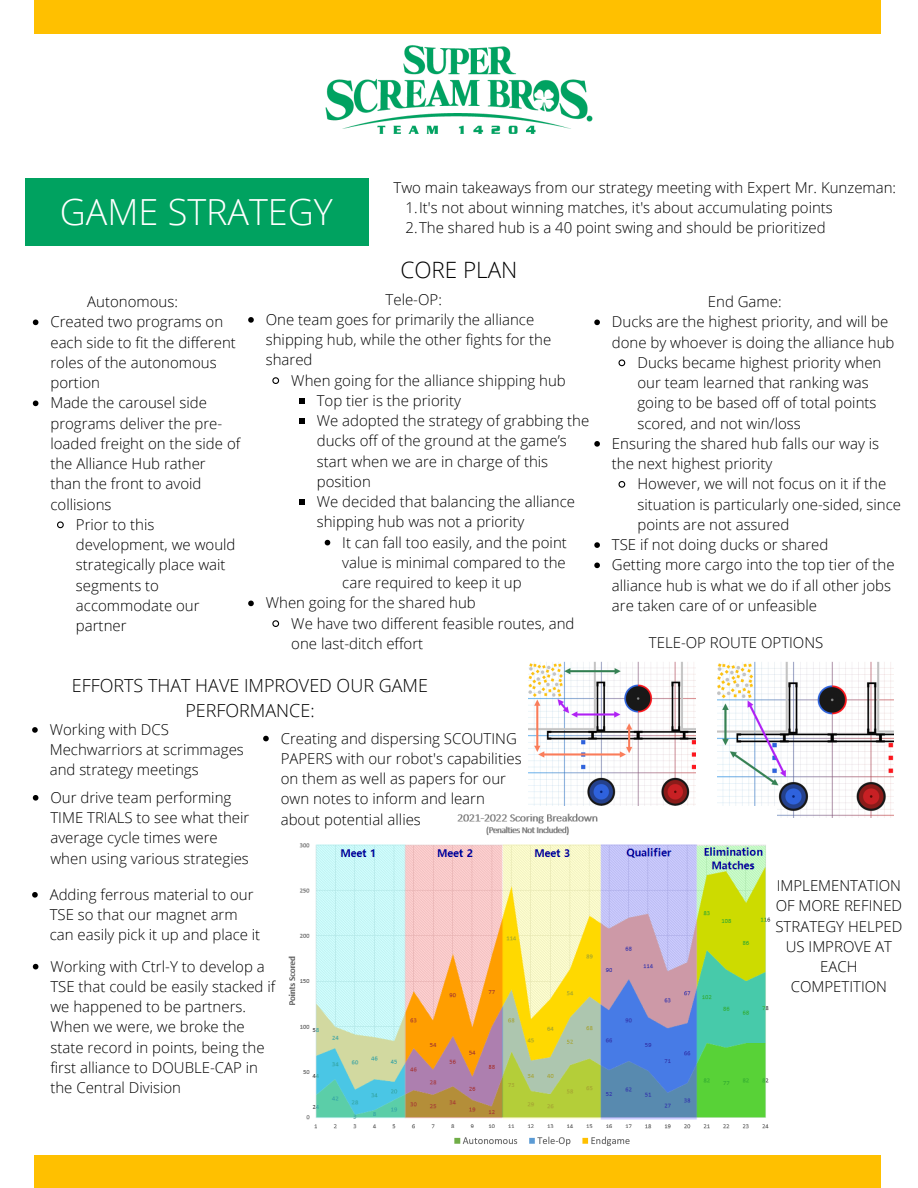
<style>
.page{position:relative;width:918px;height:1188px;background:#fff}
.page>*{position:absolute;margin:0;border:0;box-sizing:border-box;transform-origin:0 0}
.t1{font:300 36px "Open Sans";color:#fff}
.t2{font:300 22.5px "Open Sans";color:#000}
.t3{font:300 18px/24.8px "Open Sans";color:#000;text-align:center}
.t4{font:300 15px/20.2px "Open Sans";color:#000}
</style>
<div class="page">
<div style="left:35px;top:1156px;width:846px;height:32px;background:#ffc000"></div>
<div style="left:35px;top:0;width:846px;height:34px;background:#ffc000"></div>
<img style="left:325px;top:45px;width:268px;height:89px">
<div style="left:25px;top:179px;width:343px;height:66px;background:#00a260"></div>
<img style="left:528px;top:662px;width:168px;height:144px">
<img style="left:718px;top:662px;width:175px;height:156px">
<img style="left:288px;top:806px;width:489px;height:323px">
<img style="left:454px;top:1136px;width:176px;height:10px">
<svg style="left:248px;top:317px;width:6px;height:6px"></svg>
<svg style="left:272px;top:377px;width:8px;height:7px"></svg>
<svg style="left:299px;top:398px;width:5px;height:6px"></svg>
<svg style="left:299px;top:418px;width:5px;height:6px"></svg>
<svg style="left:299px;top:499px;width:5px;height:6px"></svg>
<svg style="left:325px;top:540px;width:5px;height:5px"></svg>
<svg style="left:248px;top:601px;width:6px;height:5px"></svg>
<svg style="left:272px;top:620px;width:8px;height:7px"></svg>
<svg style="left:594px;top:320px;width:6px;height:5px"></svg>
<svg style="left:618px;top:359px;width:8px;height:8px"></svg>
<svg style="left:594px;top:441px;width:6px;height:6px"></svg>
<svg style="left:618px;top:481px;width:8px;height:7px"></svg>
<svg style="left:594px;top:542px;width:6px;height:6px"></svg>
<svg style="left:594px;top:563px;width:6px;height:5px"></svg>
<svg style="left:32px;top:727px;width:6px;height:6px"></svg>
<svg style="left:33px;top:964px;width:5px;height:5px"></svg>
<svg style="left:32px;top:892px;width:6px;height:6px"></svg>
<svg style="left:33px;top:795px;width:5px;height:6px"></svg>
<svg style="left:263px;top:736px;width:6px;height:5px"></svg>
<svg style="left:33px;top:320px;width:5px;height:5px"></svg>
<svg style="left:33px;top:401px;width:5px;height:5px"></svg>
<svg style="left:57px;top:521px;width:7px;height:8px"></svg>
<p class="t4" style="left:394px;top:177px;width:504px">Two main takeaways from our strategy meeting with Expert Mr. Kunzeman:</p>
<p class="t1" style="left:60px;top:187px;width:274px">GAME STRATEGY</p>
<p class="t4" style="left:405px;top:197px;width:429px">1.It's not about winning matches, it's about accumulating points</p>
<p class="t4" style="left:405px;top:217px;width:422px">2.The shared hub is a 40 point swing and should be prioritized</p>
<p class="t4" style="left:87px;top:291px;width:92px">Autonomous:</p>
<p class="t4" style="left:50px;top:311px;width:187px">Created two programs on each side to fit the different roles of the autonomous portion</p>
<p class="t4" style="left:50px;top:392px;width:191px">Made the carousel side programs deliver the pre&shy;loaded freight on the side of the Alliance Hub rather<br>than the front to avoid collisions</p>
<p class="t4" style="left:76px;top:514px;width:161px">Prior to this development, we would strategically place wait segments to accommodate our partner</p>
<p class="t2" style="left:400px;top:254px;width:119px">CORE PLAN</p>
<p class="t4" style="left:266px;top:309px;width:287px">One team goes for primarily the alliance shipping hub, while the other fights for the shared</p>
<p class="t4" style="left:291px;top:370px;width:276px">When going for the alliance shipping hub</p>
<p class="t4" style="left:317px;top:390px;width:146px">Top tier is the priority</p>
<p class="t4" style="left:317px;top:410px;width:274px">We adopted the strategy of grabbing the ducks off of the ground at the game’s start when we are in charge of this position</p>
<p class="t4" style="left:317px;top:491px;width:260px">We decided that balancing the alliance shipping hub was not a priority</p>
<p class="t4" style="left:342px;top:532px;width:226px;text-align:justify">It can fall too easily, and the point value is minimal compared to the care required to keep it up</p>
<p class="t4" style="left:266px;top:592px;width:212px">When going for the shared hub</p>
<p class="t4" style="left:291px;top:613px;width:285px">We have two different feasible routes, and one last-ditch effort</p>
<p class="t4" style="left:386px;top:289px;width:58px">Tele-OP:</p>
<p class="t3" style="left:72px;top:673px;width:358px">EFFORTS THAT HAVE IMPROVED OUR GAME<br>PERFORMANCE:</p>
<p class="t4" style="left:50px;top:719px;width:196px">Working with DCS<br>Mechwarriors at scrimmages and strategy meetings</p>
<p class="t4" style="left:281px;top:728px;width:242px">Creating and dispersing SCOUTING<br>PAPERS with our robot's capabilities on them as well as papers for our own notes to inform and learn about potential allies</p>
<p class="t4" style="left:50px;top:787px;width:200px">Our drive team performing<br>TIME TRIALS to see what their average cycle times were when using various strategies</p>
<p class="t4" style="left:50px;top:884px;width:212px">Adding ferrous material to our<br>TSE so that our magnet arm can easily pick it up and place it</p>
<p class="t4" style="left:50px;top:956px;width:226px">Working with Ctrl-Y to develop a<br>TSE that could be easily stacked if we happened to be partners.<br>When we were, we broke the state record in points, being the first alliance to DOUBLE-CAP in the Central Division</p>
<p class="t4" style="left:708px;top:291px;width:75px">End Game:</p>
<p class="t4" style="left:612px;top:311px;width:284px">Ducks are the highest priority, and will be done by whoever is doing the alliance hub</p>
<p class="t4" style="left:637px;top:352px;width:246px">Ducks became highest priority when our team learned that ranking was going to be based off of total points scored, and not win/loss</p>
<p class="t4" style="left:612px;top:433px;width:269px">Ensuring the shared hub falls our way is the next highest priority</p>
<p class="t4" style="left:637px;top:473px;width:265px">However, we will not focus on it if the situation is particularly one-sided, since points are not assured</p>
<p class="t4" style="left:612px;top:534px;width:218px">TSE if not doing ducks or shared</p>
<p class="t4" style="left:612px;top:554px;width:284px">Getting more cargo into the top tier of the alliance hub is what we do if all other jobs are taken care of or unfeasible</p>
<p class="t4" style="left:649px;top:632px;width:176px">TELE-OP ROUTE OPTIONS</p>
<p class="t4" style="left:775px;top:875px;width:129px;text-align:center">IMPLEMENTATION<br>OF MORE REFINED<br>STRATEGY HELPED<br>US IMPROVE AT<br>EACH<br>COMPETITION</p>
</div>
